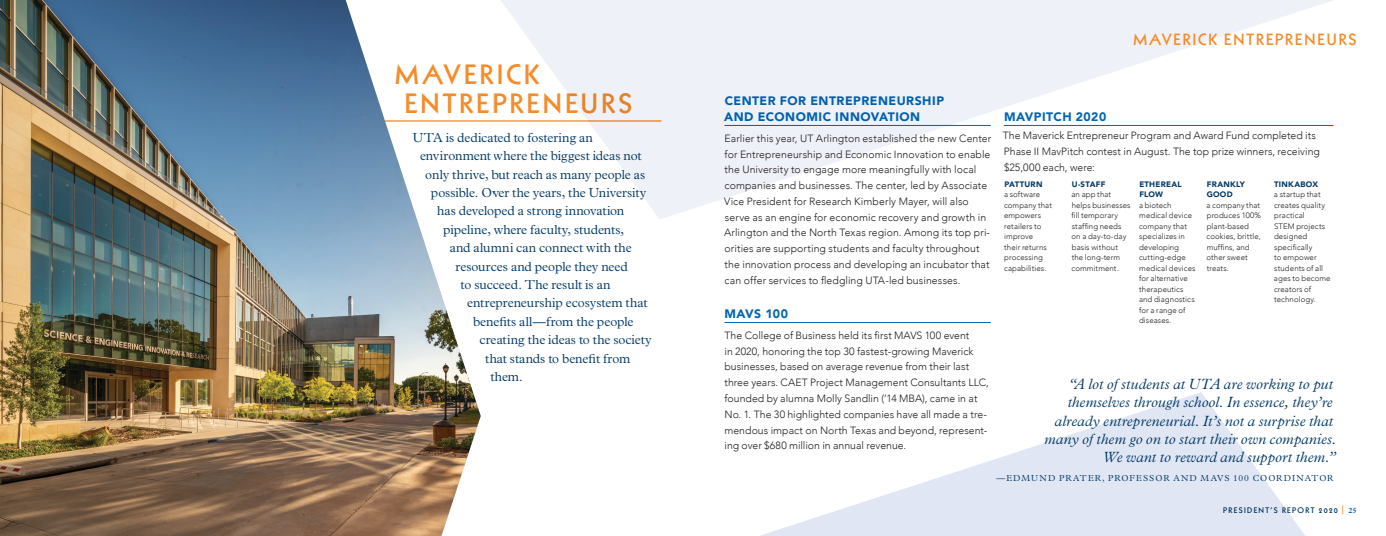
<style>
.page{position:relative;width:1386px;height:536px;background:#fff}
.page>*{position:absolute;margin:0;border:0;box-sizing:border-box;transform-origin:0 0}
.H1_HEADER_Kabel_30_2{font:800 27.12px/28.9px "Kabel LT Std";letter-spacing:.125em;color:#f68b28}
.H1_HEADER_FOLLOW_Kab{font:800 15.75px "Kabel LT Std";letter-spacing:.125em;color:#f68b28}
.BlockQuote_Plantin_2{font:italic 300 14.88px/18.4px "Plantin Std";letter-spacing:.005em;color:#003866;text-align:right}
.P_INTRO_Plantin_15_2{font:300 13.12px "Plantin Std";letter-spacing:-.005em;color:#003866}
.P_INTRO_Plantin_15_2-2{font:300 13.12px "Plantin Std";letter-spacing:.015em;color:#003866}
.H2_SUBHED01_Avenir_1{font:900 12.25px/15.8px "Avenir";letter-spacing:.04em;color:#0066b3}
.P_BODY_Avenir_Light{font:300 10.5px/15.8px "Avenir";letter-spacing:.005em;color:#231f20}
.BlockQuote_BY_Planti{font:300 8.75px "Plantin Std";letter-spacing:.105em;color:#003866}
.P_BODY_Avenir_Light-2{font:300 7.88px/10.5px "Avenir";letter-spacing:.01em;color:#231f20}
.H3_SUBHEAD02_Avenir{font:900 7.88px/10.5px "Avenir";letter-spacing:.035em;color:#003866}
.t1{font:800 7.88px "Kabel LT Std";letter-spacing:.165em;color:#003866}
.P_BODY_Avenir_Light-3{font:900 7.88px/10.5px "Avenir";letter-spacing:.03em;color:#003866}
.s1{font-size:8.75px;color:#f68b28}
.s2{font-family:"Plantin Std";font-weight:700;color:#0066b3}
</style>
<div class="page">
<hr style="left:363px;top:120px;width:299px;height:2px;background:#f68b28">
<svg style="left:760px;top:392px;width:545px;height:144px"></svg>
<svg style="left:495px;top:0;width:838px;height:219px;fill:#f4f4fa"></svg>
<hr style="left:724px;top:322px;width:267px;height:1px;background:#0066b3">
<hr style="left:1004px;top:125px;width:330px;height:1px;background:#0066b3">
<img style="left:0;top:0;width:481px;height:536px">
<h1 class="H1_HEADER_Kabel_30_2" style="left:405px;top:60px;width:229px;text-indent:-10px">MAVERICK<br>ENTREPRENEURS</h1>
<p class="P_INTRO_Plantin_15_2" style="left:413px;top:130px;width:182px">UTA is dedicated to fostering an</p>
<p class="P_INTRO_Plantin_15_2" style="left:420px;top:148px;width:223px">environment where the biggest ideas not</p>
<p class="P_INTRO_Plantin_15_2" style="left:425px;top:167px;width:221px">only thrive, but reach as many people as</p>
<p class="P_INTRO_Plantin_15_2" style="left:431px;top:185px;width:217px">possible. Over the years, the University</p>
<p class="P_INTRO_Plantin_15_2" style="left:437px;top:203px;width:189px">has developed a strong innovation</p>
<p class="P_INTRO_Plantin_15_2" style="left:443px;top:222px;width:182px">pipeline, where faculty, students,</p>
<p class="P_INTRO_Plantin_15_2-2" style="left:450px;top:240px;width:183px">and alumni can connect with the</p>
<p class="P_INTRO_Plantin_15_2" style="left:456px;top:258px;width:174px">resources and people they need</p>
<p class="P_INTRO_Plantin_15_2" style="left:461px;top:277px;width:151px">to succeed. The result is an</p>
<p class="P_INTRO_Plantin_15_2" style="left:467px;top:295px;width:182px">entrepreneurship ecosystem that</p>
<p class="P_INTRO_Plantin_15_2" style="left:473px;top:314px;width:162px">benefits all—from the people</p>
<p class="P_INTRO_Plantin_15_2" style="left:479px;top:332px;width:174px">creating the ideas to the society</p>
<p class="P_INTRO_Plantin_15_2" style="left:485px;top:350px;width:147px">that stands to benefit from</p>
<p class="P_INTRO_Plantin_15_2" style="left:490px;top:369px;width:34px">them.</p>
<h1 class="H1_HEADER_FOLLOW_Kab" style="left:1134px;top:30px;width:224px">MAVERICK ENTREPRENEURS</h1>
<h2 class="H2_SUBHED01_Avenir_1" style="left:724px;top:93px;width:221px">CENTER FOR ENTREPRENEURSHIP<br>AND ECONOMIC INNOVATION</h2>
<p class="P_BODY_Avenir_Light" style="left:724px;top:130px;width:269px">Earlier this year, UT Arlington established the new Center for Entrepreneurship and Economic Innovation to enable the University to engage more meaningfully with local companies and businesses. The center, led by Associate Vice President for Research Kimberly Mayer, will also serve as an engine for economic recovery and growth in Arlington and the North Texas region. Among its top pri&shy;orities are supporting students and faculty throughout the innovation process and developing an incubator that can offer services to fledgling UTA-led businesses.</p>
<h2 class="H2_SUBHED01_Avenir_1" style="left:1004px;top:108px;width:104px">MAVPITCH 2020</h2>
<p class="P_BODY_Avenir_Light" style="left:1003px;top:128px;width:319px">The Maverick Entrepreneur Program and Award Fund completed its<br>Phase II MavPitch contest in August. The top prize winners, receiving $25,000 each, were:</p>
<h3 class="H3_SUBHEAD02_Avenir" style="left:1004px;top:178px;width:40px">PATTURN</h3>
<p class="P_BODY_Avenir_Light-2" style="left:1004px;top:189px;width:50px">a software company that empowers retailers to improve<br>their returns processing capabilities.</p>
<h3 class="H3_SUBHEAD02_Avenir" style="left:1072px;top:178px;width:35px">U-STAFF</h3>
<p class="P_BODY_Avenir_Light-2" style="left:1072px;top:189px;width:61px">an app that helps businesses fill temporary staffing needs on a day-to-day basis without the long-term commitment.</p>
<h3 class="H3_SUBHEAD02_Avenir" style="left:1274px;top:178px;width:46px">TINKABOX</h3>
<p class="P_BODY_Avenir_Light-2" style="left:1274px;top:189px;width:58px">a startup that creates quality practical<br>STEM projects designed specifically<br>to empower students of all ages to become creators of technology.</p>
<p class="P_BODY_Avenir_Light-3" style="left:1139px;top:178px;width:44px">ETHEREAL<br>FLOW</p>
<p class="P_BODY_Avenir_Light-2" style="left:1139px;top:199px;width:58px">a biotech medical device company that specializes in developing cutting-edge medical devices for alternative therapeutics and diagnostics for a range of diseases.</p>
<h3 class="H3_SUBHEAD02_Avenir" style="left:1207px;top:178px;width:40px">FRANKLY<br>GOOD</h3>
<p class="P_BODY_Avenir_Light-2" style="left:1206px;top:199px;width:56px">a company that produces 100% plant-based cookies, brittle, muffins, and other sweet treats.</p>
<h2 class="H2_SUBHED01_Avenir_1" style="left:724px;top:305px;width:65px">MAVS 100</h2>
<p class="P_BODY_Avenir_Light" style="left:724px;top:327px;width:266px">The College of Business held its first MAVS 100 event<br>in 2020, honoring the top 30 fastest-growing Maverick businesses, based on average revenue from their last three years. CAET Project Management Consultants LLC, founded by alumna Molly Sandlin (’14 MBA), came in at No. 1. The 30 highlighted companies have all made a tre&shy;mendous impact on North Texas and beyond, represent&shy;ing over $680 million in annual revenue.</p>
<p class="BlockQuote_Plantin_2" style="left:1044px;top:375px;width:293px">“A lot of students at UTA are working to put themselves through school. In essence, they’re already entrepreneurial. It’s not a surprise that many of them go on to start their own companies.<br>We want to reward and support them.”</p>
<p class="BlockQuote_BY_Planti" style="left:996px;top:472px;width:339px">—EDMUND PRATER, PROFESSOR AND MAVS 100 COORDINATOR</p>
<p class="t1" style="left:1223px;top:505px;width:135px">PRESIDENT’S REPORT 2020 <span class="s1">|</span> <span class="s2">25</span></p>
</div>
